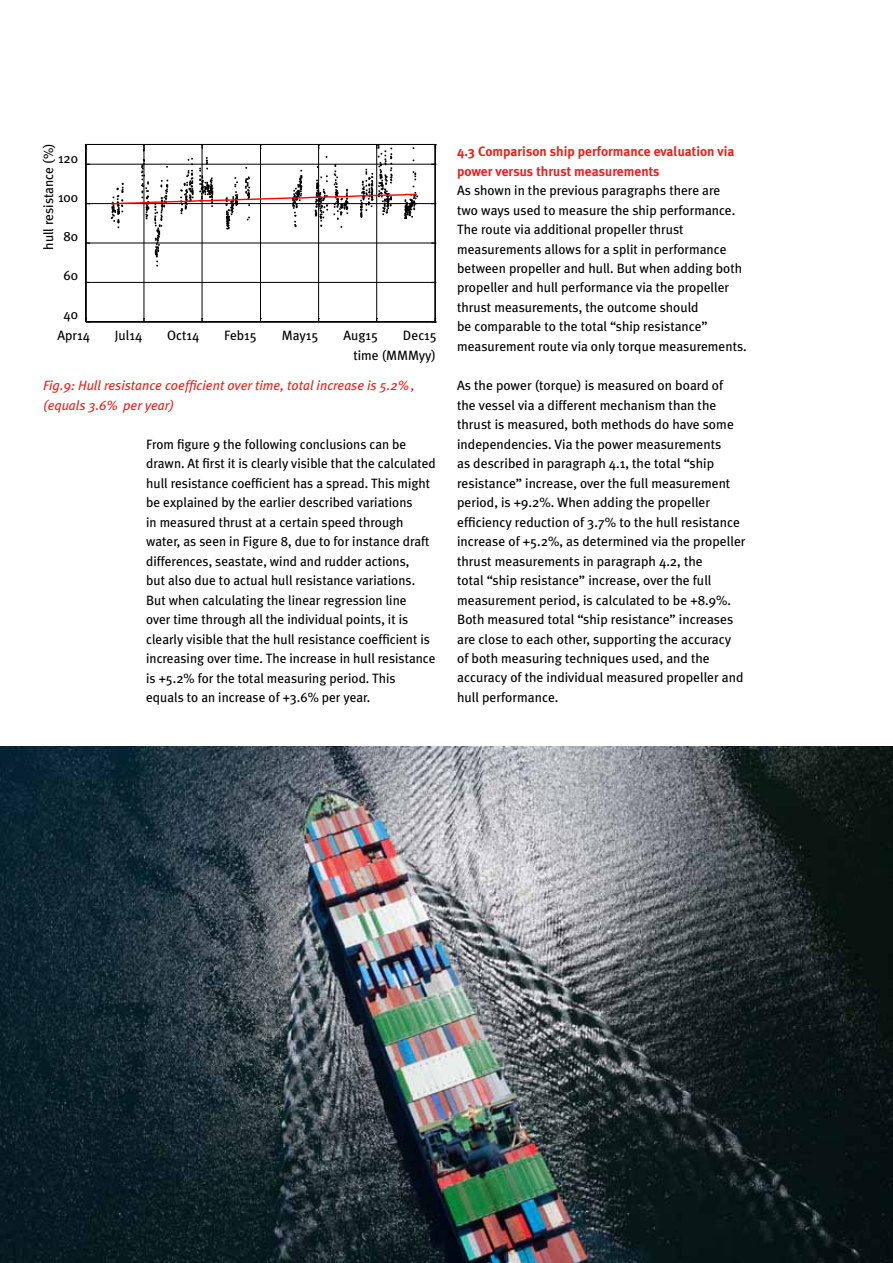
<style>
.page{position:relative;width:893px;height:1263px;background:#fff}
.page>*{position:absolute;margin:0;border:0;box-sizing:border-box;transform-origin:0 0}
.t1{font:13.5px/19.5px "Meta Plus";color:#000}
.t2{font:italic 13.5px/19.5px "Meta Plus";color:#e52322}
.t3{font:700 13.5px/19.5px "Meta Plus";color:#e52322}
.t4{font:11.25px "Helvetica";letter-spacing:.005em;color:#000}
</style>
<div class="page">
<img style="left:0;top:746px;width:893px;height:517px">
<svg style="left:86px;top:144px;width:350px;height:179px"></svg>
<p class="t1" style="left:39px;top:250px;width:108px;rotate:-90deg">hull resistance (%)</p>
<p class="t1" style="left:58px;top:148px;width:22px">120</p>
<p class="t4" style="left:65px;top:154px;width:20px">120</p>
<p class="t1" style="left:58px;top:187px;width:22px">100</p>
<p class="t1" style="left:63px;top:226px;width:16px">80</p>
<p class="t1" style="left:64px;top:265px;width:16px">60</p>
<p class="t1" style="left:64px;top:304px;width:16px">40</p>
<p class="t4" style="left:65px;top:193px;width:20px">100</p>
<p class="t4" style="left:72px;top:233px;width:14px">80</p>
<p class="t4" style="left:72px;top:272px;width:14px">60</p>
<p class="t4" style="left:72px;top:312px;width:14px">40</p>
<p class="t1" style="left:58px;top:326px;width:34px">Apr14</p>
<p class="t1" style="left:115px;top:326px;width:29px">Jul14</p>
<p class="t1" style="left:167px;top:326px;width:34px">Oct14</p>
<p class="t1" style="left:224px;top:326px;width:34px">Feb15</p>
<p class="t1" style="left:282px;top:326px;width:38px">May15</p>
<p class="t1" style="left:343px;top:326px;width:36px">Aug15</p>
<p class="t1" style="left:403px;top:326px;width:35px">Dec15</p>
<p class="t4" style="left:225px;top:330px;width:71px">time [MMMyy]</p>
<p class="t1" style="left:353px;top:345px;width:84px">time (MMMyy)</p>
<p class="t2" style="left:43px;top:375px;width:373px">Fig.9: Hull resistance coefficient over time, total increase is 5.2%, (equals 3.6% per year)</p>
<p class="t1" style="left:146px;top:434px;width:291px">From figure 9 the following conclusions can be drawn. At first it is clearly visible that the calculated hull resistance coefficient has a spread. This might be explained by the earlier described variations<br>in measured thrust at a certain speed through water, as seen in Figure 8, due to for instance draft differences, seastate, wind and rudder actions,<br>but also due to actual hull resistance variations.<br>But when calculating the linear regression line<br>over time through all the individual points, it is clearly visible that the hull resistance coefficient is increasing over time. The increase in hull resistance is +5.2% for the total measuring period. This equals to an increase of +3.6% per year.</p>
<p class="t3" style="left:457px;top:142px;width:279px">4.3 Comparison ship performance evaluation via power versus thrust measurements</p>
<p class="t1" style="left:457px;top:180px;width:291px">As shown in the previous paragraphs there are<br>two ways used to measure the ship performance.<br>The route via additional propeller thrust measurements allows for a split in performance between propeller and hull. But when adding both propeller and hull performance via the propeller thrust measurements, the outcome should<br>be comparable to the total “ship resistance” measurement route via only torque measurements.</p>
<p class="t1" style="left:457px;top:375px;width:290px">As the power (torque) is measured on board of<br>the vessel via a different mechanism than the thrust is measured, both methods do have some independencies. Via the power measurements<br>as described in paragraph 4.1, the total “ship resistance” increase, over the full measurement period, is +9.2%. When adding the propeller efficiency reduction of 3.7% to the hull resistance increase of +5.2%, as determined via the propeller thrust measurements in paragraph 4.2, the<br>total “ship resistance” increase, over the full measurement period, is calculated to be +8.9%.<br>Both measured total “ship resistance” increases are close to each other, supporting the accuracy of both measuring techniques used, and the accuracy of the individual measured propeller and hull performance.</p>
</div>
